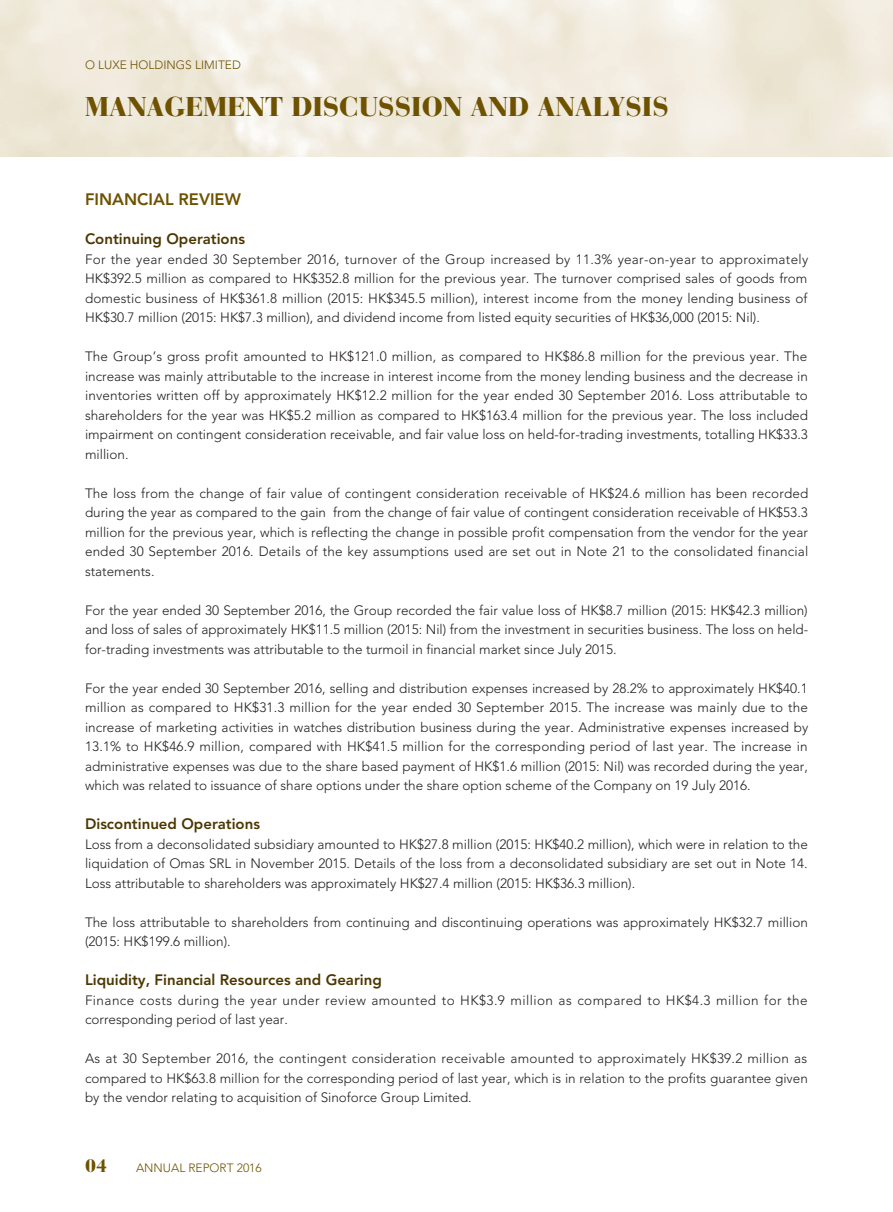
<style>
.page{position:relative;width:893px;height:1212px;background:#fff}
.page>*{position:absolute;margin:0;border:0;box-sizing:border-box;transform-origin:0 0}
.t1{font:900 27px "Bauer Bodoni Std";color:#6e5200}
.t2{font:900 18px "Bauer Bodoni Std";color:#6e5200}
._01_H1{font:800 16.5px "Avenir LT Std";color:#6e5200}
._02_H2{font:800 15px "Avenir LT Std";color:#4c3700}
._00_txt{font:300 13.5px/19.5px "Avenir LT Std";color:#231f20;text-align:justify}
._00_txt-2{font:300 13.5px/19.5px "Avenir LT Std";letter-spacing:.03em;color:#231f20}
.t3{font:300 12px "Avenir LT Std";color:#6e5200}
</style>
<div class="page">
<p class="t3" style="left:85px;top:58px;width:157px">O LUXE HOLDINGS LIMITED</p>
<p class="t1" style="left:85px;top:90px;width:585px">MANAGEMENT DISCUSSION AND ANALYSIS</p>
<p class="_01_H1" style="left:85px;top:190px;width:157px">FINANCIAL REVIEW</p>
<p class="_02_H2" style="left:85px;top:230px;width:161px">Continuing Operations</p>
<p class="_00_txt" style="left:85px;top:249px;width:725px">For the year ended 30 September 2016, turnover of the Group increased by 11.3% year-on-year to approximately HK$392.5 million as compared to HK$352.8 million for the previous year. The turnover comprised sales of goods from domestic business of HK$361.8 million (2015: HK$345.5 million), interest income from the money lending business of HK$30.7 million (2015: HK$7.3 million), and dividend income from listed equity securities of HK$36,000 (2015: Nil).</p>
<p class="_00_txt" style="left:85px;top:347px;width:724px">The Group’s gross profit amounted to HK$121.0 million, as compared to HK$86.8 million for the previous year. The increase was mainly attributable to the increase in interest income from the money lending business and the decrease in inventories written off by approximately HK$12.2 million for the year ended 30 September 2016. Loss attributable to shareholders for the year was HK$5.2 million as compared to HK$163.4 million for the previous year. The loss included impairment on contingent consideration receivable, and fair value loss on held-for-trading investments, totalling HK$33.3 million.</p>
<p class="_00_txt" style="left:85px;top:483px;width:725px">The loss from the change of fair value of contingent consideration receivable of HK$24.6 million has been recorded during the year as compared to the gain from the change of fair value of contingent consideration receivable of HK$53.3 million for the previous year, which is reflecting the change in possible profit compensation from the vendor for the year ended 30 September 2016. Details of the key assumptions used are set out in Note 21 to the consolidated financial statements.</p>
<p class="_00_txt" style="left:85px;top:600px;width:725px">For the year ended 30 September 2016, the Group recorded the fair value loss of HK$8.7 million (2015: HK$42.3 million) and loss of sales of approximately HK$11.5 million (2015: Nil) from the investment in securities business. The loss on held&shy;for-trading investments was attributable to the turmoil in financial market since July 2015.</p>
<p class="_00_txt" style="left:85px;top:678px;width:725px">For the year ended 30 September 2016, selling and distribution expenses increased by 28.2% to approximately HK$40.1 million as compared to HK$31.3 million for the year ended 30 September 2015. The increase was mainly due to the increase of marketing activities in watches distribution business during the year. Administrative expenses increased by 13.1% to HK$46.9 million, compared with HK$41.5 million for the corresponding period of last year. The increase in administrative expenses was due to the share based payment of HK$1.6 million (2015: Nil) was recorded during the year, which was related to issuance of share options under the share option scheme of the Company on 19 July 2016.</p>
<p class="_02_H2" style="left:85px;top:815px;width:176px">Discontinued Operations</p>
<p class="_00_txt" style="left:85px;top:834px;width:724px">Loss from a deconsolidated subsidiary amounted to HK$27.8 million (2015: HK$40.2 million), which were in relation to the liquidation of Omas SRL in November 2015. Details of the loss from a deconsolidated subsidiary are set out in Note 14.<br>Loss attributable to shareholders was approximately HK$27.4 million (2015: HK$36.3 million).</p>
<p class="_00_txt" style="left:85px;top:912px;width:724px">The loss attributable to shareholders from continuing and discontinuing operations was approximately HK$32.7 million (2015: HK$199.6 million).</p>
<p class="_02_H2" style="left:85px;top:971px;width:298px">Liquidity, Financial Resources and Gearing</p>
<p class="_00_txt-2" style="left:85px;top:990px;width:724px">Finance costs during the year under review amounted to HK$3.9 million as compared to HK$4.3 million for the corresponding period of last year.</p>
<p class="_00_txt" style="left:85px;top:1049px;width:724px">As at 30 September 2016, the contingent consideration receivable amounted to approximately HK$39.2 million as compared to HK$63.8 million for the corresponding period of last year, which is in relation to the profits guarantee given by the vendor relating to acquisition of Sinoforce Group Limited.</p>
<p class="t2" style="left:85px;top:1154px;width:24px">04</p>
<p class="t3" style="left:136px;top:1160px;width:127px">ANNUAL REPORT 2016</p>
</div>
